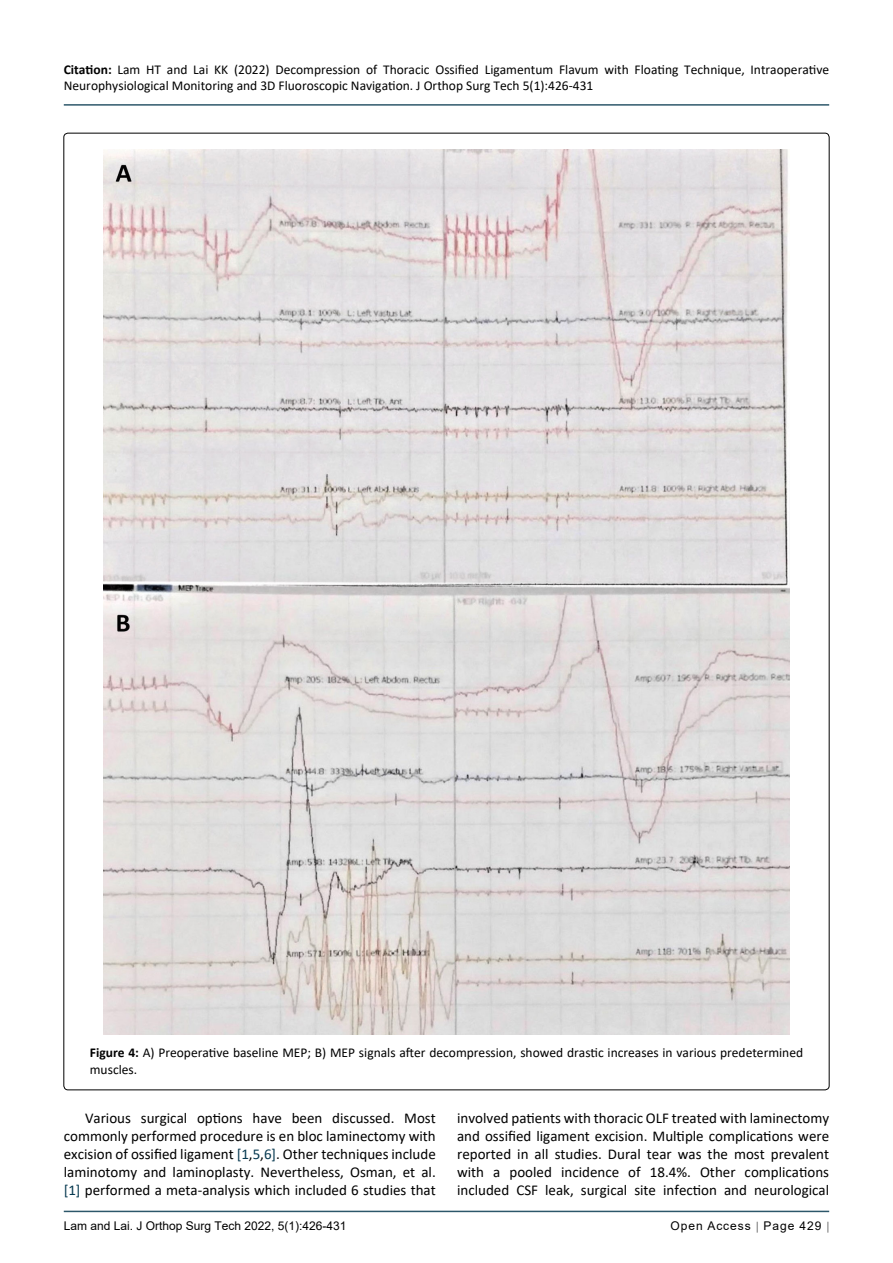
<style>
.page{position:relative;width:893px;height:1263px;background:#fff}
.page>*{position:absolute;margin:0;border:0;box-sizing:border-box;transform-origin:0 0}
.t1{font:15px/18px "Calibri";color:#000;text-align:justify}
.t2{font:13.5px/16.2px "Calibri";color:#000}
.t3{font:12px "Arial";color:#000}
.t4{font:12px "Arial";letter-spacing:.08em;color:#000}
.s1{font-weight:700}
.s2{color:#073950}
</style>
<div class="page">
<hr style="left:64px;top:1211px;width:765px;height:1px;background:#073950">
<hr style="left:64px;top:104px;width:765px;height:2px;background:#073950">
<img style="left:104px;top:149px;width:685px;height:885px">
<p class="t2" style="left:64px;top:61px;width:767px"><span class="s1">Citation:</span> Lam HT and Lai KK (2022) Decompression of Thoracic Ossified Ligamentum Flavum with Floating Technique, Intraoperative<br>Neurophysiological Monitoring and 3D Fluoroscopic Navigation. J Orthop Surg Tech 5(1):426-431</p>
<p class="t2" style="left:90px;top:1044px;width:715px"><span class="s1">Figure 4:</span> A) Preoperative baseline MEP; B) MEP signals after decompression, showed drastic increases in various predetermined muscles.</p>
<p class="t1" style="left:457px;top:1109px;width:374px">involved patients with thoracic OLF treated with laminectomy and ossified ligament excision. Multiple complications were reported in all studies. Dural tear was the most prevalent with a pooled incidence of 18.4%. Other complications included CSF leak, surgical site infection and neurological</p>
<p class="t1" style="left:64px;top:1109px;width:374px;text-indent:21px">Various surgical options have been discussed. Most commonly performed procedure is en bloc laminectomy with excision of ossified ligament <span class="s2">[1</span>,<span class="s2">5</span>,<span class="s2">6]</span>. Other techniques include laminotomy and laminoplasty. Nevertheless, Osman, et al. <span class="s2">[1]</span> performed a meta-analysis which included 6 studies that</p>
<p class="t3" style="left:64px;top:1217px;width:284px">Lam and Lai. J Orthop Surg Tech 2022, 5(1):426-431</p>
<p class="t4" style="left:670px;top:1217px;width:152px">Open Access Page 429</p>
</div>
